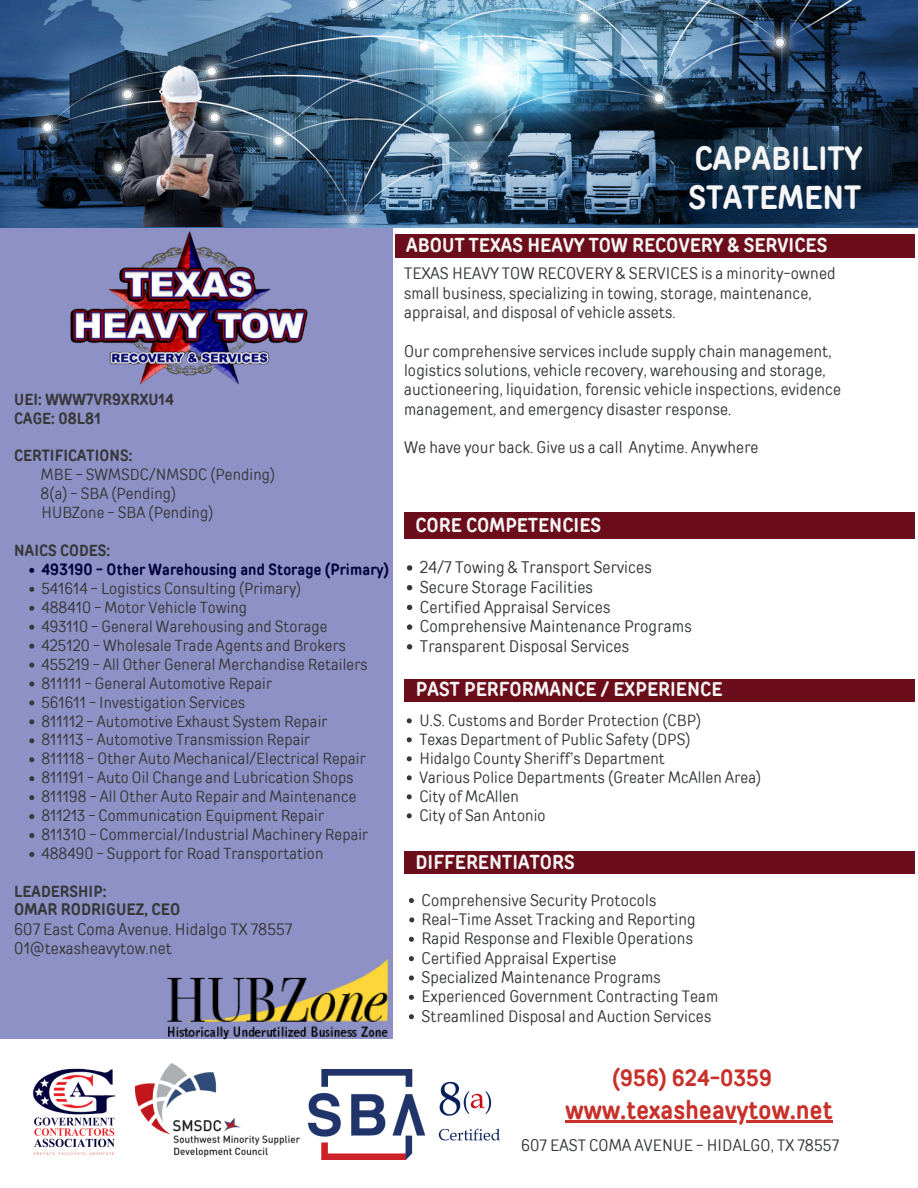
<style>
.page{position:relative;width:918px;height:1188px;background:#fff}
.page>*{position:absolute;margin:0;border:0;box-sizing:border-box;transform-origin:0 0}
.t1{font:700 32.85px/39.5px "TT Rounds Condensed";letter-spacing:.01em;color:#f6f6f6}
.t2{font:700 26.25px "TT Rounds Condensed";letter-spacing:.01em;color:#c7312a}
.t3{font:700 22.95px "TT Rounds Condensed";letter-spacing:.01em;color:#c7312a}
.t4{font:700 19.65px "TT Rounds Condensed";letter-spacing:.01em;color:#f6f6f6}
.t5{font:16.65px/19.6px "TT Rounds Condensed";letter-spacing:.01em;color:#353738}
.t6{font:16.5px/19.4px "TT Rounds Condensed";letter-spacing:.01em;color:#353738}
.t7{font:700 16.5px "TT Rounds Condensed";letter-spacing:.01em;color:#353738}
.t8{font:16.05px/19px "TT Rounds Condensed";letter-spacing:.01em;color:#353738}
.t9{font:15.9px/18.9px "TT Rounds Condensed";letter-spacing:.01em;color:#353738}
.t10{font:700 15.9px/18.9px "TT Rounds Condensed";letter-spacing:.01em;color:#353738}
.t11{font:700 15.9px "TT Rounds Condensed";letter-spacing:.01em;color:#02013d}
</style>
<div class="page">
<div style="left:0;top:227px;width:392px;height:811px;background:#8e91c5"></div>
<div style="left:395px;top:234px;width:519px;height:24px;background:#6c0d1b"></div>
<div style="left:404px;top:851px;width:510px;height:23px;background:#6c0d1b"></div>
<div style="left:404px;top:512px;width:510px;height:26px;background:#6c0d1b"></div>
<div style="left:404px;top:679px;width:510px;height:23px;background:#6c0d1b"></div>
<img style="left:0;top:0;width:918px;height:227px">
<img style="left:32px;top:1068px;width:84px;height:88px">
<img style="left:136px;top:1063px;width:164px;height:94px">
<img style="left:308px;top:1069px;width:192px;height:90px">
<img style="left:101px;top:49px;width:159px;height:160px">
<img style="left:48px;top:209px;width:290px;height:176px">
<img style="left:160px;top:928px;width:233px;height:112px">
<svg style="left:29px;top:568px;width:5px;height:5px"></svg>
<svg style="left:29px;top:587px;width:5px;height:5px"></svg>
<svg style="left:29px;top:606px;width:5px;height:5px"></svg>
<svg style="left:29px;top:625px;width:5px;height:5px"></svg>
<svg style="left:29px;top:644px;width:5px;height:5px"></svg>
<svg style="left:29px;top:663px;width:5px;height:5px"></svg>
<svg style="left:29px;top:682px;width:5px;height:5px"></svg>
<svg style="left:29px;top:700px;width:5px;height:5px"></svg>
<svg style="left:29px;top:719px;width:5px;height:5px"></svg>
<svg style="left:29px;top:738px;width:5px;height:5px"></svg>
<svg style="left:29px;top:757px;width:5px;height:5px"></svg>
<svg style="left:29px;top:776px;width:5px;height:5px"></svg>
<svg style="left:29px;top:795px;width:5px;height:5px"></svg>
<svg style="left:29px;top:814px;width:5px;height:5px"></svg>
<svg style="left:29px;top:833px;width:5px;height:5px"></svg>
<svg style="left:29px;top:852px;width:5px;height:5px"></svg>
<hr style="left:565px;top:1120px;width:268px;height:3px;background:#c7312a">
<svg style="left:407px;top:565px;width:5px;height:6px"></svg>
<svg style="left:407px;top:585px;width:5px;height:5px"></svg>
<svg style="left:407px;top:605px;width:5px;height:5px"></svg>
<svg style="left:407px;top:624px;width:5px;height:6px"></svg>
<svg style="left:407px;top:644px;width:5px;height:6px"></svg>
<svg style="left:409px;top:898px;width:5px;height:5px"></svg>
<svg style="left:409px;top:917px;width:5px;height:5px"></svg>
<svg style="left:409px;top:937px;width:5px;height:5px"></svg>
<svg style="left:409px;top:956px;width:5px;height:5px"></svg>
<svg style="left:409px;top:975px;width:5px;height:6px"></svg>
<svg style="left:409px;top:995px;width:5px;height:5px"></svg>
<svg style="left:409px;top:1014px;width:5px;height:5px"></svg>
<svg style="left:407px;top:718px;width:5px;height:5px"></svg>
<svg style="left:407px;top:737px;width:5px;height:5px"></svg>
<svg style="left:407px;top:756px;width:5px;height:5px"></svg>
<svg style="left:407px;top:775px;width:5px;height:5px"></svg>
<svg style="left:407px;top:794px;width:5px;height:5px"></svg>
<svg style="left:407px;top:813px;width:5px;height:5px"></svg>
<p class="t10" style="left:14px;top:389px;width:161px">UEI: WWW7VR9XRXU14<br>CAGE: 08L81</p>
<p class="t10" style="left:14px;top:446px;width:120px">CERTIFICATIONS:</p>
<p class="t9" style="left:41px;top:465px;width:236px">MBE - SWMSDC/NMSDC (Pending)<br>8(a) - SBA (Pending)<br>HUBZone - SBA (Pending)</p>
<p class="t10" style="left:14px;top:541px;width:97px">NAICS CODES:</p>
<p class="t11" style="left:41px;top:559px;width:349px">493190 - Other Warehousing and Storage (Primary)</p>
<p class="t9" style="left:41px;top:579px;width:328px">541614 - Logistics Consulting (Primary)<br>488410 - Motor Vehicle Towing<br>493110 - General Warehousing and Storage 425120 - Wholesale Trade Agents and Brokers 455219 - All Other General Merchandise Retailers 811111 - General Automotive Repair<br>561611 - Investigation Services<br>811112 - Automotive Exhaust System Repair 811113 - Automotive Transmission Repair<br>811118 - Other Auto Mechanical/Electrical Repair 811191 - Auto Oil Change and Lubrication Shops 811198 - All Other Auto Repair and Maintenance 811213 - Communication Equipment Repair 811310 - Commercial/Industrial Machinery Repair 488490 - Support for Road Transportation</p>
<p class="t10" style="left:14px;top:882px;width:94px">LEADERSHIP:</p>
<p class="t7" style="left:14px;top:899px;width:167px">OMAR RODRIGUEZ, CEO</p>
<p class="t6" style="left:14px;top:919px;width:279px">607 East Coma Avenue. Hidalgo TX 78557<br>01@texasheavytow.net</p>
<h1 class="t1" style="left:689px;top:138px;width:175px">CAPABILITY<br>STATEMENT</h1>
<p class="t4" style="left:406px;top:232px;width:423px">ABOUT TEXAS HEAVY TOW RECOVERY &amp; SERVICES</p>
<p class="t6" style="left:404px;top:263px;width:433px">TEXAS HEAVY TOW RECOVERY &amp; SERVICES is a minority-owned small business, specializing in towing, storage, maintenance, appraisal, and disposal of vehicle assets.</p>
<p class="t6" style="left:404px;top:341px;width:439px">Our comprehensive services include supply chain management, logistics solutions, vehicle recovery, warehousing and storage, auctioneering, liquidation, forensic vehicle inspections, evidence management, and emergency disaster response.</p>
<p class="t6" style="left:404px;top:438px;width:356px">We have your back. Give us a call Anytime. Anywhere</p>
<p class="t4" style="left:415px;top:512px;width:187px">CORE COMPETENCIES</p>
<p class="t5" style="left:420px;top:557px;width:273px">24/7 Towing &amp; Transport Services<br>Secure Storage Facilities<br>Certified Appraisal Services<br>Comprehensive Maintenance Programs<br>Transparent Disposal Services</p>
<p class="t4" style="left:416px;top:676px;width:308px">PAST PERFORMANCE / EXPERIENCE</p>
<p class="t8" style="left:419px;top:710px;width:343px">U.S. Customs and Border Protection (CBP)<br>Texas Department of Public Safety (DPS)<br>Hidalgo County Sheriff’s Department<br>Various Police Departments (Greater McAllen Area)<br>City of McAllen<br>City of San Antonio</p>
<p class="t4" style="left:415px;top:849px;width:161px">DIFFERENTIATORS</p>
<p class="t6" style="left:422px;top:890px;width:298px">Comprehensive Security Protocols Real-Time Asset Tracking and Reporting Rapid Response and Flexible Operations Certified Appraisal Expertise<br>Specialized Maintenance Programs Experienced Government Contracting Team Streamlined Disposal and Auction Services</p>
<h3 class="t3" style="left:612px;top:1063px;width:162px">(956) 624-0359</h3>
<h2 class="t2" style="left:565px;top:1092px;width:269px">www.texasheavytow.net</h2>
<p class="t6" style="left:521px;top:1135px;width:319px">607 EAST COMA AVENUE - HIDALGO, TX 78557</p>
</div>
